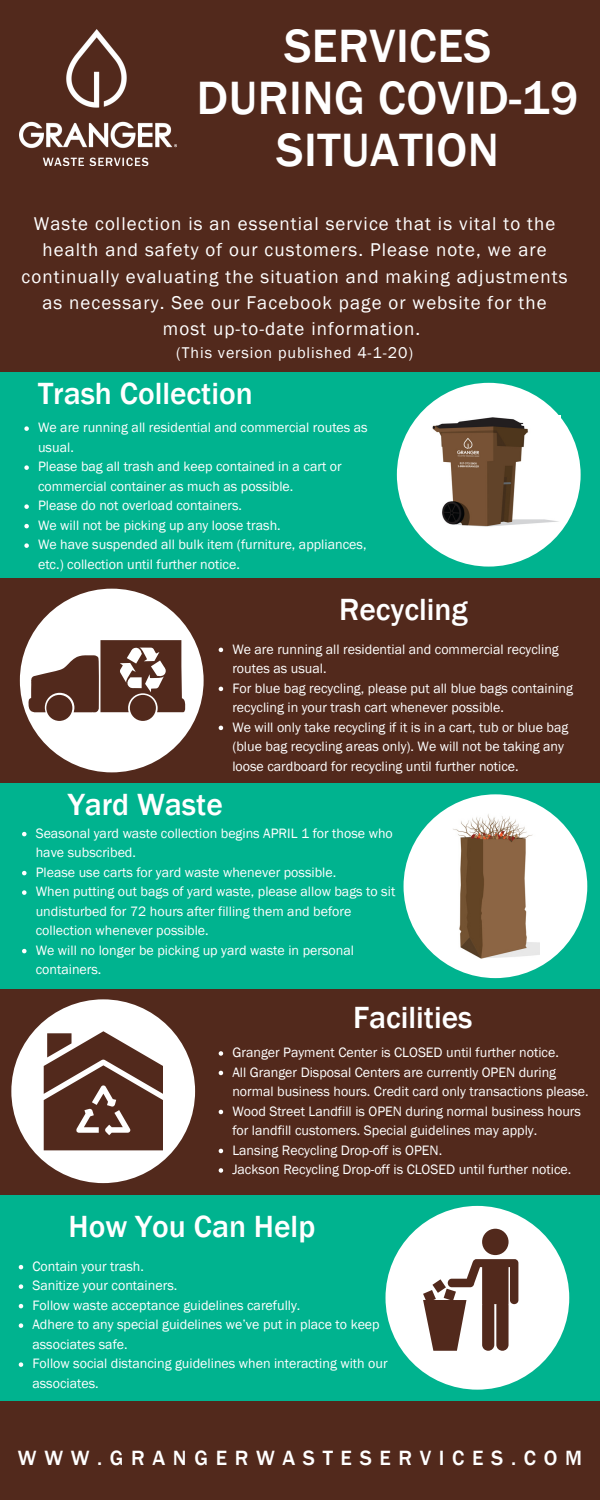
<style>
.page{position:relative;width:600px;height:1500px;background:#52291c}
.page>*{position:absolute;margin:0;border:0;box-sizing:border-box;transform-origin:0 0}
.t1{font:500 48px/51.8px "Franklin Gothic";letter-spacing:.01em;color:#fff;text-align:center}
.t2{font:500 31.5px "Franklin Gothic";color:#fff}
.t3{font:500 21.2px "Franklin Gothic";letter-spacing:.36em;color:#fff}
.t4{font:19px/26.2px "Franklin Gothic";letter-spacing:.06em;color:#fff;text-align:center}
.t5{font:16px "Franklin Gothic";letter-spacing:.055em;color:#fff}
.t6{font:14px/19.5px "Franklin Gothic";color:#fff}
</style>
<div class="page">
<div style="left:0;top:372px;width:600px;height:205px;background:#00b38f"></div>
<div style="left:0;top:783px;width:600px;height:206px;background:#00b38f"></div>
<div style="left:0;top:1195px;width:600px;height:205px;background:#00b38f"></div>
<div style="left:20px;top:589px;width:184px;height:183px;background:#fff;border-radius:50%"></div>
<div style="left:404px;top:794px;width:183px;height:184px;background:#fff;border-radius:50%"></div>
<img style="left:453px;top:814px;width:86px;height:145px">
<img style="left:20px;top:29px;width:157px;height:137px">
<div style="left:46px;top:695px;width:26px;height:26px;background:#52291c;border-radius:50%"></div>
<div style="left:130px;top:695px;width:26px;height:26px;background:#52291c;border-radius:50%"></div>
<svg style="left:28px;top:640px;width:158px;height:72px"></svg>
<div style="left:397px;top:383px;width:184px;height:184px;background:#fff;border-radius:50%"></div>
<img style="left:432px;top:415px;width:129px;height:112px">
<div style="left:11px;top:999px;width:184px;height:184px;background:#fff;border-radius:50%"></div>
<div style="left:386px;top:1206px;width:183px;height:184px;background:#fff;border-radius:50%"></div>
<svg style="left:44px;top:1031px;width:119px;height:119px"></svg>
<svg style="left:22px;top:832px;width:5px;height:4px"></svg>
<svg style="left:22px;top:871px;width:5px;height:4px"></svg>
<svg style="left:22px;top:890px;width:5px;height:5px"></svg>
<svg style="left:22px;top:949px;width:5px;height:4px"></svg>
<svg style="left:219px;top:1051px;width:4px;height:5px"></svg>
<svg style="left:219px;top:1071px;width:4px;height:4px"></svg>
<svg style="left:219px;top:1110px;width:4px;height:4px"></svg>
<svg style="left:219px;top:1149px;width:4px;height:4px"></svg>
<svg style="left:219px;top:1168px;width:4px;height:5px"></svg>
<svg style="left:19px;top:1265px;width:4px;height:4px"></svg>
<svg style="left:19px;top:1284px;width:4px;height:5px"></svg>
<svg style="left:19px;top:1304px;width:4px;height:4px"></svg>
<svg style="left:19px;top:1323px;width:4px;height:5px"></svg>
<svg style="left:19px;top:1362px;width:4px;height:5px"></svg>
<div style="left:482px;top:1229px;width:27px;height:26px;background:#52291c;border-radius:50%"></div>
<svg style="left:423px;top:1259px;width:95px;height:92px"></svg>
<svg style="left:24px;top:426px;width:5px;height:5px"></svg>
<svg style="left:24px;top:465px;width:5px;height:5px"></svg>
<svg style="left:24px;top:504px;width:5px;height:5px"></svg>
<svg style="left:24px;top:524px;width:5px;height:4px"></svg>
<svg style="left:24px;top:543px;width:5px;height:5px"></svg>
<svg style="left:219px;top:648px;width:4px;height:4px"></svg>
<svg style="left:219px;top:687px;width:4px;height:4px"></svg>
<svg style="left:219px;top:726px;width:4px;height:4px"></svg>
<h1 class="t1" style="left:197px;top:20px;width:383px">SERVICES<br>DURING COVID-19<br>SITUATION</h1>
<p class="t4" style="left:22px;top:210px;width:547px">Waste collection is an essential service that is vital to the health and safety of our customers. Please note, we are continually evaluating the situation and making adjustments as necessary. See our Facebook page or website for the most up-to-date information.</p>
<p class="t5" style="left:176px;top:344px;width:238px">(This version published 4-1-20)</p>
<h2 class="t2" style="left:38px;top:375px;width:216px">Trash Collection</h2>
<p class="t6" style="left:38px;top:418px;width:331px">We are running all residential and commercial routes as usual.<br>Please bag all trash and keep contained in a cart or commercial container as much as possible.<br>Please do not overload containers.<br>We will not be picking up any loose trash.<br>We have suspended all bulk item (furniture, appliances, etc.) collection until further notice.</p>
<h2 class="t2" style="left:339px;top:591px;width:130px">Recycling</h2>
<p class="t6" style="left:232px;top:639px;width:342px">We are running all residential and commercial recycling routes as usual.<br>For blue bag recycling, please put all blue bags containing recycling in your trash cart whenever possible.<br>We will only take recycling if it is in a cart, tub or blue bag (blue bag recycling areas only). We will not be taking any loose cardboard for recycling until further notice.</p>
<h2 class="t2" style="left:68px;top:786px;width:157px">Yard Waste</h2>
<p class="t6" style="left:36px;top:823px;width:361px">Seasonal yard waste collection begins APRIL 1 for those who have subscribed.<br>Please use carts for yard waste whenever possible.<br>When putting out bags of yard waste, please allow bags to sit undisturbed for 72 hours after filling them and before collection whenever possible.<br>We will no longer be picking up yard waste in personal containers.</p>
<h2 class="t2" style="left:353px;top:1000px;width:121px">Facilities</h2>
<p class="t6" style="left:232px;top:1043px;width:358px">Granger Payment Center is CLOSED until further notice.<br>All Granger Disposal Centers are currently OPEN during normal business hours. Credit card only transactions please.<br>Wood Street Landfill is OPEN during normal business hours for landfill customers. Special guidelines may apply.<br>Lansing Recycling Drop-off is OPEN.<br>Jackson Recycling Drop-off is CLOSED until further notice.</p>
<h2 class="t2" style="left:69px;top:1209px;width:248px">How You Can Help</h2>
<p class="t6" style="left:32px;top:1256px;width:357px">Contain your trash.<br>Sanitize your containers.<br>Follow waste acceptance guidelines carefully.<br>Adhere to any special guidelines we’ve put in place to keep associates safe.<br>Follow social distancing guidelines when interacting with our associates.</p>
<h3 class="t3" style="left:18px;top:1445px;width:566px">WWW.GRANGERWASTESERVICES.COM</h3>
</div>
